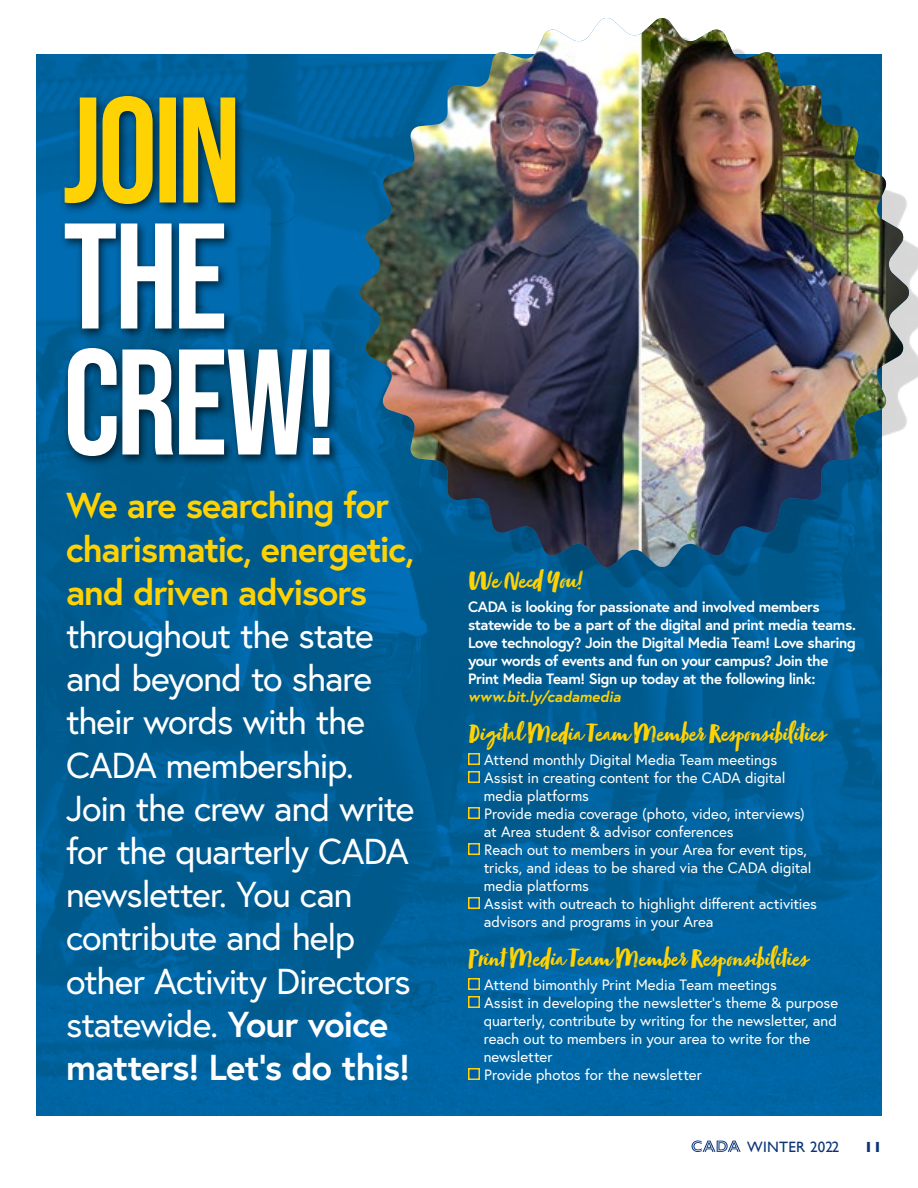
<style>
.page{position:relative;width:918px;height:1188px;background:#fff}
.page>*{position:absolute;margin:0;border:0;box-sizing:border-box;transform-origin:0 0}
.t1{font:36px/43.2px "Europa";letter-spacing:-.03em;color:#fff}
.t2{font:700 36px/43.2px "Europa";letter-spacing:-.035em;color:#ffd203}
.t3{font:27px "Zooja Pro";color:#ffd203}
.t4{font:15px/18px "Europa";letter-spacing:-.005em;color:#fff}
.t5{font:700 15px/18px "Europa";letter-spacing:-.03em;color:#fff}
.t6{font:italic 700 15px "Europa";letter-spacing:-.005em;color:#ffd203}
.t7{font:15px "Gill Sans";letter-spacing:.02em;color:#0b3376}
.t8{font:700 15px "Gill Sans";color:#0b3376}
.s1{font-weight:700}
</style>
<div class="page">
<svg style="left:692px;top:1140px;width:49px;height:12px"></svg>
<img style="left:36px;top:54px;width:846px;height:1062px">
<div style="left:468px;top:753px;width:12px;height:12px;background:#005baa;border:2px solid #ffd203"></div>
<div style="left:468px;top:771px;width:12px;height:12px;background:#005baa;border:2px solid #ffd203"></div>
<div style="left:468px;top:807px;width:12px;height:12px;background:#005baa;border:2px solid #ffd203"></div>
<div style="left:468px;top:843px;width:12px;height:12px;background:#005baa;border:2px solid #ffd203"></div>
<div style="left:468px;top:897px;width:12px;height:12px;background:#005baa;border:2px solid #ffd203"></div>
<div style="left:468px;top:978px;width:12px;height:12px;background:#005baa;border:2px solid #ffd203"></div>
<div style="left:468px;top:996px;width:12px;height:12px;background:#005baa;border:2px solid #ffd203"></div>
<div style="left:468px;top:1068px;width:12px;height:12px;background:#005baa;border:2px solid #ffd203"></div>
<div style="left:378px;top:36px;width:540px;height:552px;background:#000;opacity:.16"></div>
<img style="left:360px;top:18px;width:549px;height:549px">
<div style="left:60px;top:91px;width:280px;height:377px;background:#000;opacity:.66"></div>
<svg style="left:68px;top:348px;width:261px;height:108px"></svg>
<svg style="left:65px;top:224px;width:159px;height:104px"></svg>
<svg style="left:65px;top:96px;width:170px;height:108px;background:#9da033"></svg>
<h1 class="t2" style="left:66px;top:483px;width:350px">We are searching for charismatic, energetic, and driven advisors</h1>
<h1 class="t1" style="left:66px;top:613px;width:350px">throughout the state and beyond to share their words with the<br>CADA membership.<br>Join the crew and write for the quarterly CADA newsletter. You can contribute and help other Activity Directors statewide. <span class="s1">Your voice matters! Let’s do this!</span></h1>
<h2 class="t3" style="left:468px;top:564px;width:116px">We Need You!</h2>
<p class="t5" style="left:468px;top:597px;width:389px">CADA is looking for passionate and involved members statewide to be a part of the digital and print media teams.<br>Love technology? Join the Digital Media Team! Love sharing your words of events and fun on your campus? Join the Print Media Team! Sign up today at the following link:</p>
<p class="t6" style="left:468px;top:686px;width:154px">www.bit.ly/cadamedia</p>
<h2 class="t3" style="left:468px;top:717px;width:359px">Digital Media Team Member Responsibilities</h2>
<p class="t4" style="left:484px;top:750px;width:335px">Attend monthly Digital Media Team meetings Assist in creating content for the CADA digital media platforms<br>Provide media coverage (photo, video, interviews) at Area student &amp; advisor conferences<br>Reach out to members in your Area for event tips, tricks, and ideas to be shared via the CADA digital media platforms<br>Assist with outreach to highlight different activities advisors and programs in your Area</p>
<h2 class="t3" style="left:468px;top:942px;width:341px">Print Media Team Member Responsibilities</h2>
<p class="t4" style="left:484px;top:975px;width:356px">Attend bimonthly Print Media Team meetings<br>Assist in developing the newsletter’s theme &amp; purpose quarterly, contribute by writing for the newsletter, and reach out to members in your area to write for the newsletter<br>Provide photos for the newsletter</p>
<p class="t7" style="left:747px;top:1138px;width:94px">WINTER 2022</p>
<p class="t8" style="left:864px;top:1135px;width:19px">11</p>
</div>
